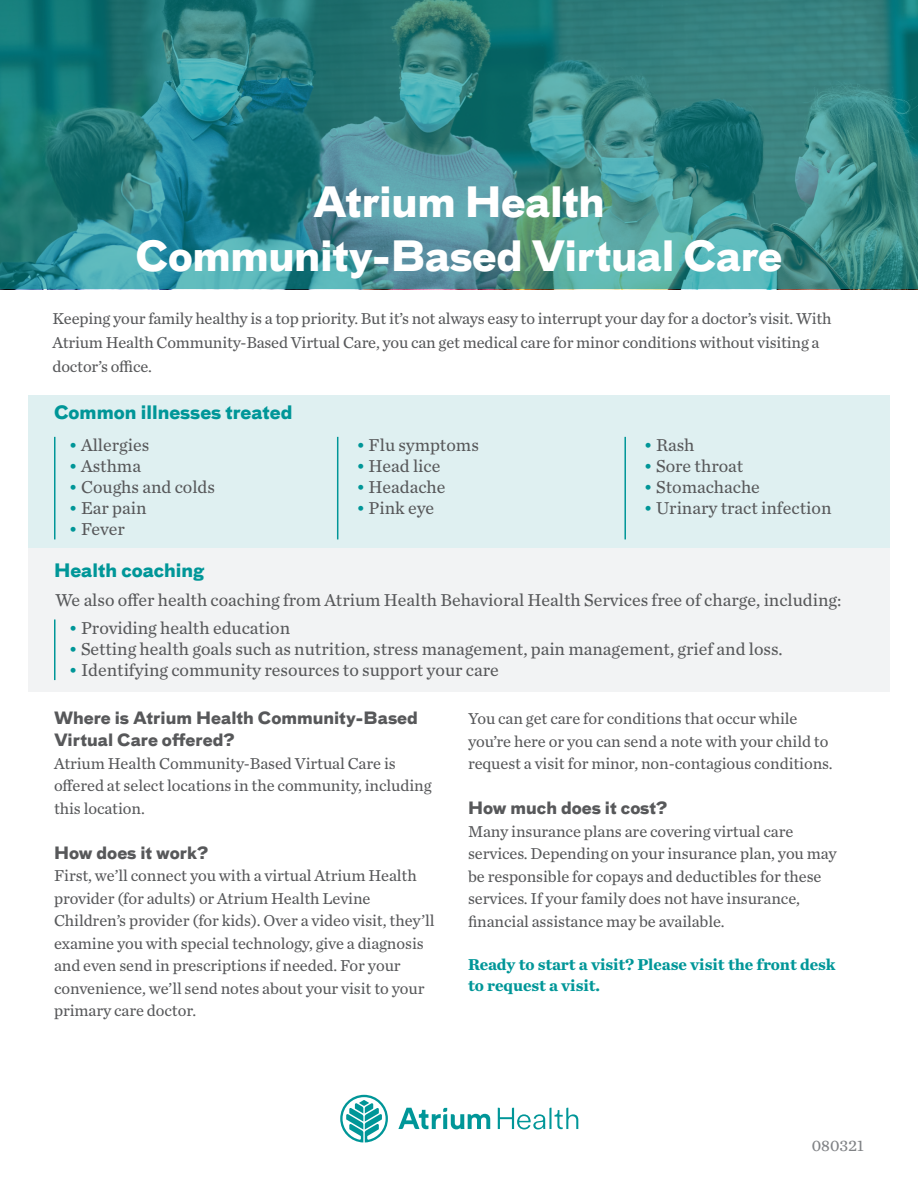
<style>
.page{position:relative;width:918px;height:1188px;background:#fff}
.page>*{position:absolute;margin:0;border:0;box-sizing:border-box;transform-origin:0 0}
.t1{font:700 40.5px "Bau Pro";letter-spacing:-.01em;color:#fff}
.t2{font:18px "Chronicle Text G2";color:#57585a}
.t3{font:700 18px "Bau Pro";color:#009698}
.t4{font:16.5px/22.5px "Chronicle Text G2";letter-spacing:-.005em;color:#57585a}
.t5{font:700 16.5px/22.5px "Bau Pro";color:#57585a}
.t6{font:700 16.5px/21px "Chronicle Text G2";letter-spacing:-.005em;color:#009698}
.t7{font:16.5px "Chronicle Text G2";color:#808285}
.s1{color:#009698}
</style>
<div class="page">
<div style="left:28px;top:395px;width:862px;height:154px;background:#dff0f1"></div>
<div style="left:28px;top:549px;width:862px;height:143px;background:#f2f3f4"></div>
<svg style="left:0;top:0;width:918px;height:289px;background:#338687"></svg>
<svg style="left:340px;top:1095px;width:238px;height:48px"></svg>
<hr style="left:54px;top:437px;width:2px;height:102px;background:#009698">
<hr style="left:54px;top:620px;width:2px;height:60px;background:#009698">
<hr style="left:337px;top:437px;width:1px;height:102px;background:#009698">
<hr style="left:624px;top:437px;width:2px;height:102px;background:#009698">
<p class="t1" style="left:313px;top:167px;width:293px">Atrium Health</p>
<p class="t1" style="left:136px;top:221px;width:648px">Community-Based Virtual Care</p>
<p class="t4" style="left:52px;top:305px;width:781px;line-height:24px">Keeping your family healthy is a top priority. But it’s not always easy to interrupt your day for a doctor’s visit. With<br>Atrium Health Community-Based Virtual Care, you can get medical care for minor conditions without visiting a doctor’s office.</p>
<p class="t3" style="left:54px;top:397px;width:240px">Common illnesses treated</p>
<p class="t2" style="left:69px;top:432px;width:82px"><span class="s1">•</span> Allergies</p>
<p class="t2" style="left:69px;top:453px;width:74px"><span class="s1">•</span> Asthma</p>
<p class="t2" style="left:69px;top:474px;width:148px"><span class="s1">•</span> Coughs and colds</p>
<p class="t2" style="left:69px;top:495px;width:79px"><span class="s1">•</span> Ear pain</p>
<p class="t2" style="left:69px;top:516px;width:57px"><span class="s1">•</span> Fever</p>
<p class="t3" style="left:54px;top:554px;width:152px">Health coaching</p>
<p class="t2" style="left:356px;top:432px;width:124px"><span class="s1">•</span> Flu symptoms</p>
<p class="t2" style="left:356px;top:453px;width:86px"><span class="s1">•</span> Head lice</p>
<p class="t2" style="left:356px;top:474px;width:91px"><span class="s1">•</span> Headache</p>
<p class="t2" style="left:356px;top:495px;width:79px"><span class="s1">•</span> Pink eye</p>
<p class="t2" style="left:644px;top:432px;width:52px"><span class="s1">•</span> Rash</p>
<p class="t2" style="left:644px;top:453px;width:101px"><span class="s1">•</span> Sore throat</p>
<p class="t2" style="left:644px;top:474px;width:118px"><span class="s1">•</span> Stomachache</p>
<p class="t2" style="left:644px;top:495px;width:189px"><span class="s1">•</span> Urinary tract infection</p>
<p class="t2" style="left:56px;top:586px;width:787px">We also offer health coaching from Atrium Health Behavioral Health Services free of charge, including:</p>
<p class="t2" style="left:69px;top:614px;width:223px"><span class="s1">•</span> Providing health education</p>
<p class="t2" style="left:69px;top:635px;width:715px"><span class="s1">•</span> Setting health goals such as nutrition, stress management, pain management, grief and loss.</p>
<p class="t2" style="left:69px;top:656px;width:431px"><span class="s1">•</span> Identifying community resources to support your care</p>
<p class="t5" style="left:54px;top:705px;width:365px">Where is Atrium Health Community-Based<br>Virtual Care offered?</p>
<p class="t4" style="left:54px;top:751px;width:379px">Atrium Health Community-Based Virtual Care is offered at select locations in the community, including this location.</p>
<p class="t5" style="left:54px;top:840px;width:156px">How does it work?</p>
<p class="t4" style="left:54px;top:864px;width:382px">First, we’ll connect you with a virtual Atrium Health provider (for adults) or Atrium Health Levine Children’s provider (for kids). Over a video visit, they’ll examine you with special technology, give a diagnosis and even send in prescriptions if needed. For your convenience, we’ll send notes about your visit to your primary care doctor.</p>
<p class="t4" style="left:468px;top:706px;width:331px">You can get care for conditions that occur while</p>
<p class="t4" style="left:468px;top:729px;width:366px">you’re here or you can send a note with your child to request a visit for minor, non-contagious conditions.</p>
<p class="t5" style="left:468px;top:796px;width:201px">How much does it cost?</p>
<p class="t4" style="left:468px;top:819px;width:370px">Many insurance plans are covering virtual care services. Depending on your insurance plan, you may be responsible for copays and deductibles for these services. If your family does not have insurance, financial assistance may be available.</p>
<p class="t6" style="left:468px;top:953px;width:369px">Ready to start a visit? Please visit the front desk to request a visit.</p>
<p class="t7" style="left:812px;top:1133px;width:54px">080321</p>
</div>
